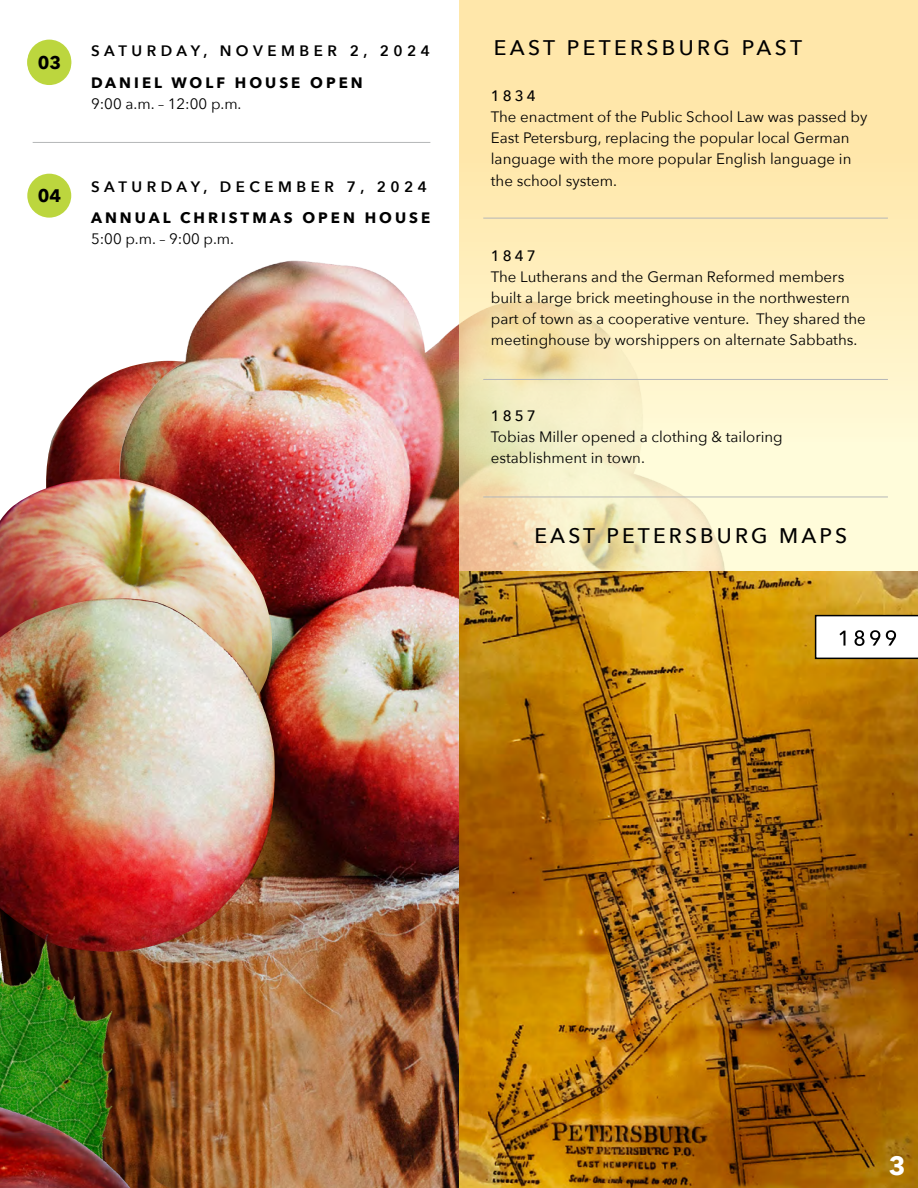
<style>
.page{position:relative;width:918px;height:1188px;background:#fff}
.page>*{position:absolute;margin:0;border:0;box-sizing:border-box;transform-origin:0 0}
.t1{font:700 25.95px "Avenir Next";color:#fff}
.t2{font:500 21.15px "Avenir Next";letter-spacing:.15em;color:#000}
.t3{font:700 18.15px "Avenir Next";color:#000}
.t4{font:15px/21.1px "Avenir Next";color:#000}
.t5{font:600 15px "Avenir Next";letter-spacing:.3em;color:#000}
.t6{font:700 15px "Avenir Next";letter-spacing:.2em;color:#000}
.t7{font:500 15px "Avenir Next";letter-spacing:.2em;color:#000}
</style>
<div class="page">
<img style="left:46px;top:201px;width:413px;height:987px">
<img style="left:0;top:478px;width:284px;height:300px">
<svg style="left:459px;top:0;width:459px;height:572px;background:#fcecba"></svg>
<hr style="left:483px;top:218px;width:405px;height:1px;background:#b4b6b8">
<hr style="left:33px;top:142px;width:397px;height:1px;background:#b4b6b8">
<hr style="left:483px;top:379px;width:405px;height:1px;background:#b4b6b8">
<hr style="left:483px;top:497px;width:405px;height:1px;background:#b4b6b8">
<img style="left:459px;top:572px;width:459px;height:616px">
<svg style="left:27px;top:41px;width:44px;height:44px"></svg>
<div style="left:27px;top:40px;width:44px;height:44px;background:#bcd63e;border-radius:50%"></div>
<div style="left:27px;top:174px;width:44px;height:44px;background:#bcd63e;border-radius:50%"></div>
<svg style="left:815px;top:615px;width:103px;height:44px"></svg>
<img style="left:0;top:598px;width:277px;height:351px">
<img style="left:0;top:837px;width:218px;height:112px">
<img style="left:0;top:949px;width:327px;height:239px">
<p class="t3" style="left:38px;top:47px;width:25px">03</p>
<p class="t3" style="left:38px;top:180px;width:25px">04</p>
<p class="t5" style="left:91px;top:38px;width:341px">SATURDAY, NOVEMBER 2, 2024</p>
<p class="t6" style="left:91px;top:69px;width:273px">DANIEL WOLF HOUSE OPEN</p>
<p class="t4" style="left:91px;top:92px;width:152px">9:00 a.m. – 12:00 p.m.</p>
<p class="t5" style="left:91px;top:174px;width:338px">SATURDAY, DECEMBER 7, 2024</p>
<p class="t6" style="left:91px;top:205px;width:341px">ANNUAL CHRISTMAS OPEN HOUSE</p>
<p class="t4" style="left:91px;top:228px;width:145px">5:00 p.m. – 9:00 p.m.</p>
<h2 class="t2" style="left:494px;top:29px;width:310px">EAST PETERSBURG PAST</h2>
<p class="t7" style="left:491px;top:83px;width:46px">1834</p>
<p class="t4" style="left:491px;top:106px;width:378px">The enactment of the Public School Law was passed by East Petersburg, replacing the popular local German language with the more popular English language in the school system.</p>
<p class="t7" style="left:491px;top:243px;width:46px">1847</p>
<p class="t4" style="left:491px;top:266px;width:377px">The Lutherans and the German Reformed members built a large brick meetinghouse in the northwestern part of town as a cooperative venture. They shared the meetinghouse by worshippers on alternate Sabbaths.</p>
<p class="t7" style="left:491px;top:403px;width:46px">1857</p>
<p class="t4" style="left:491px;top:425px;width:293px">Tobias Miller opened a clothing &amp; tailoring establishment in town.</p>
<h2 class="t2" style="left:534px;top:517px;width:314px">EAST PETERSBURG MAPS</h2>
<h1 class="t1" style="left:889px;top:1143px;width:18px">3</h1>
</div>
